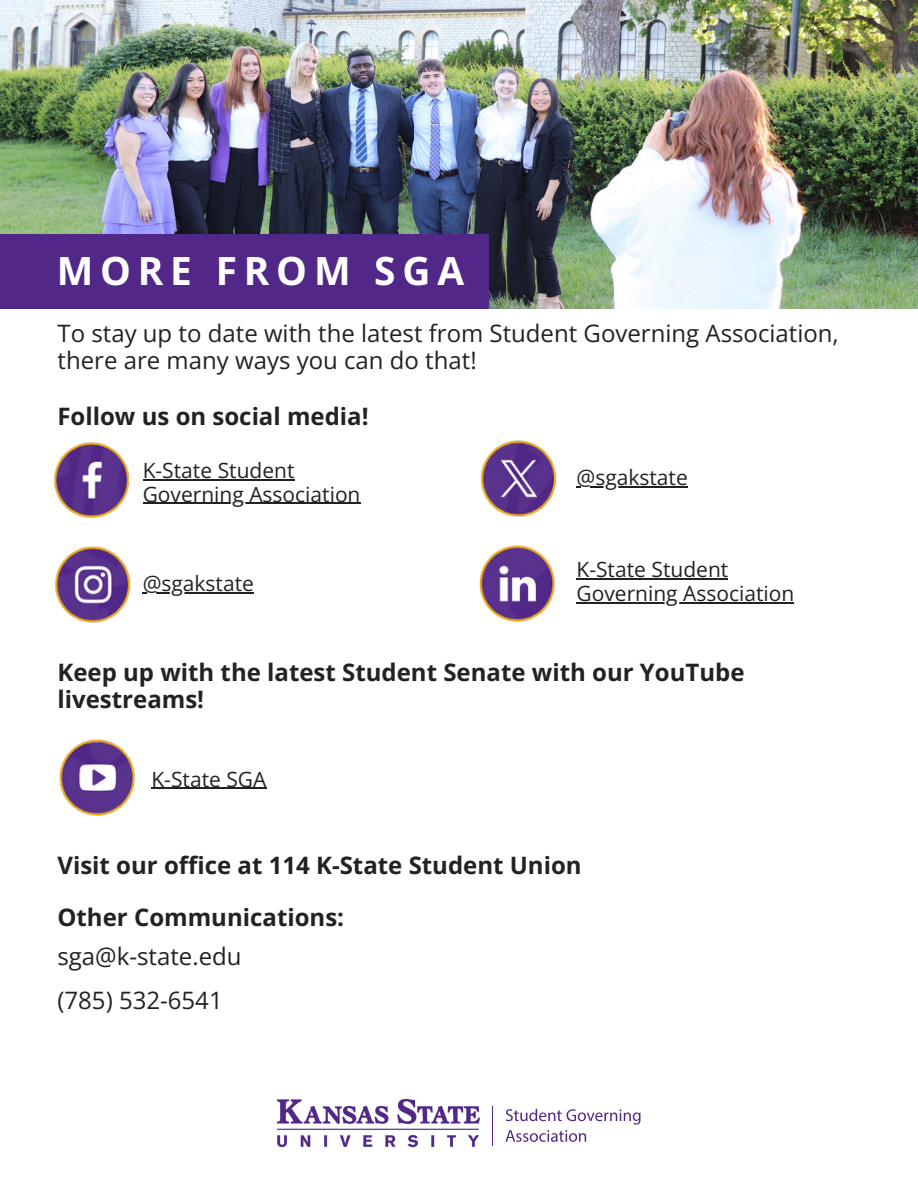
<style>
.page{position:relative;width:918px;height:1188px;background:#fff}
.page>*{position:absolute;margin:0;border:0;box-sizing:border-box;transform-origin:0 0}
.t1{font:700 38.85px "Open Sans";letter-spacing:.175em;color:#fff}
.t2{font:700 24px/27px "Open Sans";color:#222}
.t3{font:24px/27px "Open Sans";color:#222}
.t4{font:21px "Open Sans";color:#222}
</style>
<div class="page">
<img style="left:276px;top:1098px;width:204px;height:50px">
<hr style="left:492px;top:1106px;width:1px;height:40px;background:#512888">
<svg style="left:505px;top:1109px;width:136px;height:33px"></svg>
<img style="left:0;top:0;width:918px;height:309px">
<div style="left:0;top:234px;width:488px;height:75px;background:#512888"></div>
<img style="left:54px;top:546px;width:112px;height:77px">
<img style="left:53px;top:442px;width:99px;height:77px">
<img style="left:480px;top:440px;width:99px;height:77px">
<img style="left:59px;top:739px;width:99px;height:77px">
<img style="left:479px;top:545px;width:76px;height:77px">
<hr style="left:143px;top:479px;width:152px;height:1px;background:#222">
<hr style="left:143px;top:503px;width:218px;height:1px;background:#222">
<hr style="left:143px;top:592px;width:111px;height:1px;background:#222">
<hr style="left:577px;top:486px;width:111px;height:1px;background:#222">
<hr style="left:577px;top:578px;width:151px;height:2px;background:#222">
<hr style="left:577px;top:602px;width:217px;height:1px;background:#222">
<hr style="left:151px;top:788px;width:115px;height:1px;background:#222">
<h3 class="t1" style="left:57px;top:244px;width:409px">MORE FROM SGA</h3>
<h2 class="t3" style="left:57px;top:320px;width:783px">To stay up to date with the latest from Student Governing Association, there are many ways you can do that!</h2>
<p class="t2" style="left:57px;top:403px;width:313px">Follow us on social media!</p>
<p class="t4" style="left:143px;top:456px;width:153px">K-State Student</p>
<p class="t4" style="left:143px;top:479px;width:219px">Governing Association</p>
<h2 class="t4" style="left:577px;top:463px;width:113px">@sgakstate</h2>
<p class="t4" style="left:143px;top:569px;width:113px">@sgakstate</p>
<p class="t4" style="left:577px;top:555px;width:153px">K-State Student</p>
<p class="t4" style="left:577px;top:579px;width:219px">Governing Association</p>
<h2 class="t2" style="left:57px;top:658px;width:689px">Keep up with the latest Student Senate with our YouTube livestreams!</h2>
<h2 class="t4" style="left:151px;top:764px;width:117px">K-State SGA</h2>
<h3 class="t2" style="left:57px;top:851px;width:526px">Visit our office at 114 K-State Student Union</h3>
<h3 class="t2" style="left:57px;top:903px;width:288px">Other Communications:</h3>
<p class="t3" style="left:57px;top:934px;width:186px;line-height:43.7px">sga@k-state.edu (785) 532-6541</p>
</div>
